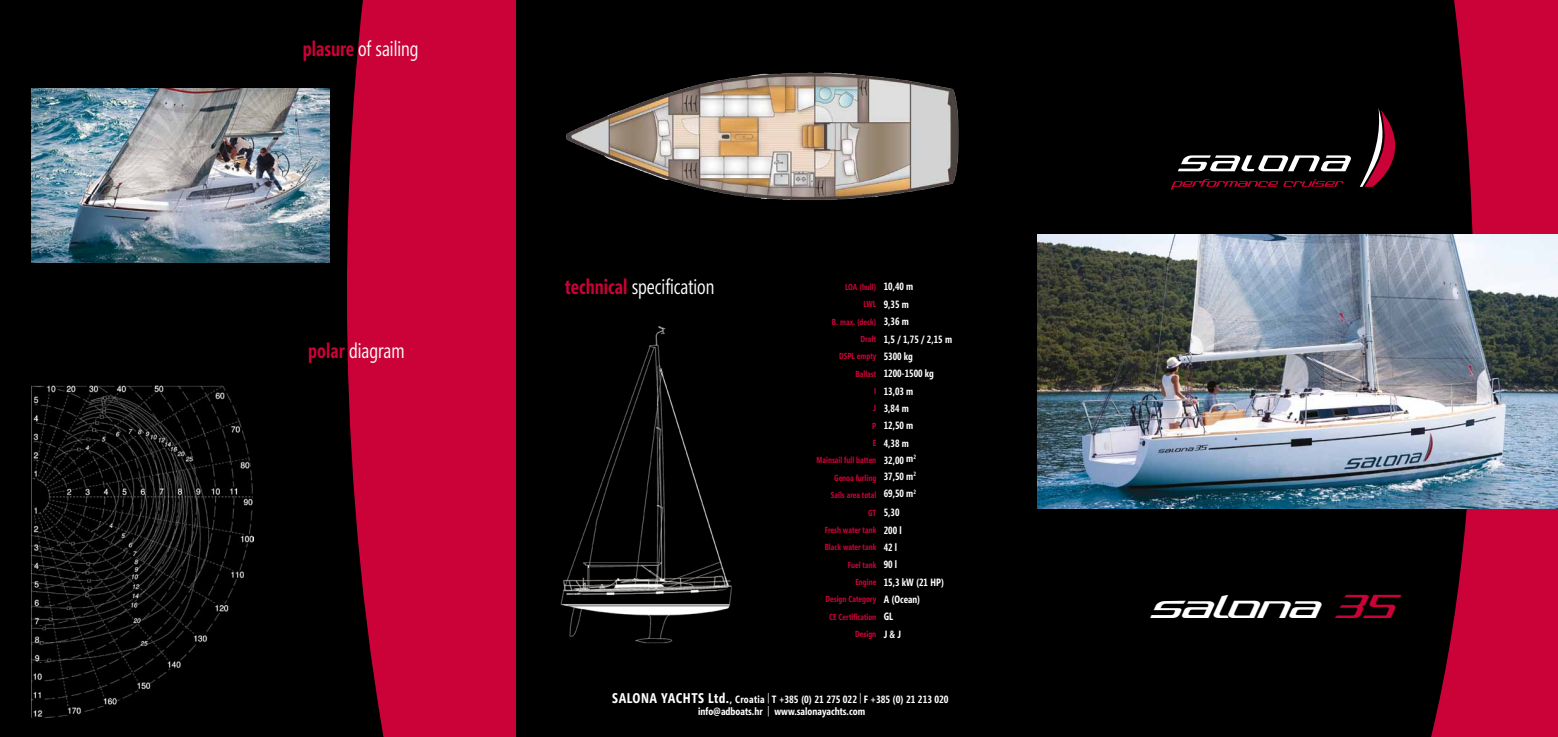
<style>
.page{position:relative;width:1558px;height:737px;background:#000}
.page>*{position:absolute;margin:0;border:0;box-sizing:border-box;transform-origin:0 0}
.t1{font:31.5px "Photonica";color:#fff}
.t2{font:21px "Segoe Condensed";color:#fff;scale:.9 1}
.t3{font:700 10.5px/17.3px "Segoe Condensed";color:#fff;scale:.95 1}
.t4{font:700 10.5px/12.6px "Segoe Condensed";color:#fff;text-align:center}
.t5{font:700 8.75px/17.3px "Segoe Condensed";color:#ca0237;text-align:right;scale:.95 1}
.s1{font-weight:700;color:#ca0237}
.s2{font-size:10.5px;color:#fff}
.s3{font-size:8.75px;color:#ca0237}
.s4{font-size:14px}
.s5{color:#ca0237}
</style>
<div class="page">
<svg style="left:1431px;top:0;width:127px;height:737px;fill:#ca0237"></svg>
<img style="left:1037px;top:235px;width:521px;height:273px">
<svg style="left:1359px;top:108px;width:37px;height:79px"></svg>
<svg style="left:1178px;top:155px;width:173px;height:16px"></svg>
<svg style="left:1170px;top:179px;width:173px;height:10px"></svg>
<svg style="left:329px;top:0;width:187px;height:737px;fill:#ca0237"></svg>
<img style="left:566px;top:72px;width:393px;height:128px">
<img style="left:31px;top:385px;width:222px;height:332px">
<img style="left:560px;top:326px;width:172px;height:318px">
<img style="left:32px;top:88px;width:297px;height:175px">
<h2 class="t2" style="left:303px;top:36px;width:130px"><span class="s1">plasure</span> of sailing</h2>
<h2 class="t2" style="left:308px;top:337px;width:108px"><span class="s1">polar</span> diagram</h2>
<h2 class="t2" style="left:565px;top:273px;width:167px"><span class="s1">technical</span> specification</h2>
<p class="t5" style="left:845px;top:278px;width:73px">LOA (hull) <span class="s2">10,40 m</span></p>
<p class="t3" style="left:863px;top:295px;width:49px"><span class="s3">LWL</span> 9,35 m</p>
<p class="t5" style="left:832px;top:313px;width:82px">B. max. (deck) <span class="s2">3,36 m</span></p>
<p class="t3" style="left:860px;top:330px;width:98px"><span class="s3">Draft</span> 1,5 / 1,75 / 2,15 m</p>
<p class="t5" style="left:839px;top:347px;width:79px">DSPL empty <span class="s2">5300 kg</span></p>
<p class="t3" style="left:872px;top:365px;width:67px;text-indent:-17px"><span class="s3">Ballast</span> 1200-1500 kg<br><span class="s3">I</span> 13,03 m<br><span class="s3">J</span> 3,84 m<br><span class="s3">P</span> 12,50 m<br><span class="s3">E</span> 4,38 m</p>
<p class="t5" style="left:816px;top:452px;width:106px">Mainsail full batten <span class="s2">32,00 m</span><sup>2<br></sup>Genoa furling <span class="s2">37,50 m</span><sup>2<br></sup>Sails area total <span class="s2">69,50 m</span><sup>2</sup></p>
<p class="t3" style="left:868px;top:504px;width:35px"><span class="s3">GT</span> 5,30</p>
<p class="t5" style="left:825px;top:521px;width:83px">Fresh water tank <span class="s2">200 l</span></p>
<p class="t5" style="left:825px;top:538px;width:78px">Black water tank <span class="s2">42 l</span></p>
<p class="t5" style="left:848px;top:556px;width:54px">Fuel tank <span class="s2">90 l</span></p>
<p class="t3" style="left:855px;top:573px;width:95px"><span class="s3">Engine</span> 15,3 kW (21 HP)</p>
<p class="t5" style="left:825px;top:590px;width:101px">Design Category <span class="s2">A (Ocean)</span></p>
<p class="t5" style="left:829px;top:608px;width:69px">CE Certification <span class="s2">GL</span></p>
<p class="t5" style="left:855px;top:625px;width:50px">Design <span class="s2">J &amp; J</span></p>
<p class="t4" style="left:612px;top:693px;width:338px"><span class="s4">SALONA YACHTS Ltd.</span>, Croatia <sup>|</sup> T +385 (0) 21 275 022 <sup>|</sup> F +385 (0) 21 213 020 info@adboats.hr <sup>|</sup> www.salonayachts.com</p>
<h1 class="t1" style="left:1150px;top:592px;width:245px">salona <span class="s5">35</span></h1>
</div>
